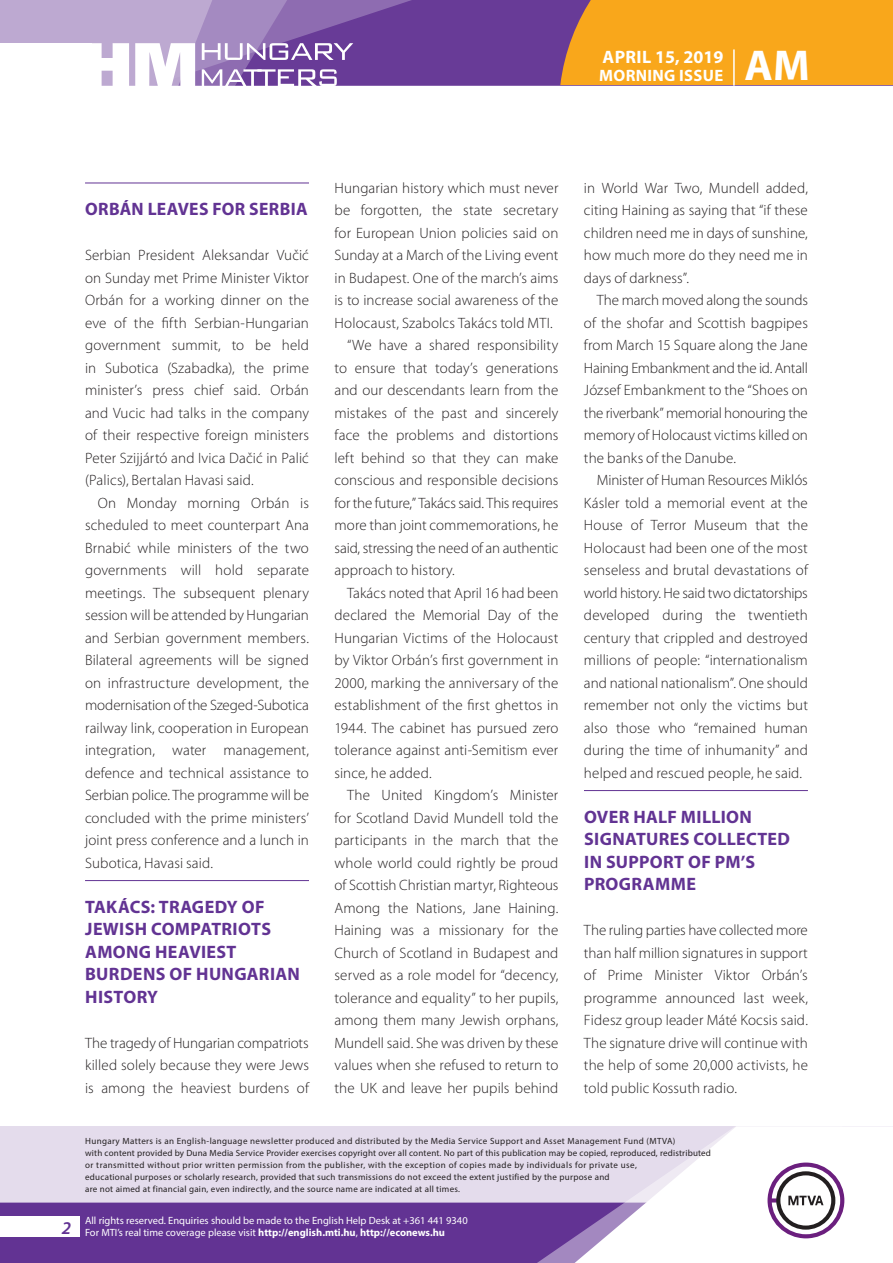
<style>
.page{position:relative;width:893px;height:1263px;background:#fff}
.page>*{position:absolute;margin:0;border:0;box-sizing:border-box;transform-origin:0 0}
.t1{font:700 43.35px "Myriad Pro";color:#fff}
._01_cimsor{font:700 18px/22.5px "Myriad Pro";letter-spacing:.02em;color:#623393}
.t2{font:700 18px "Myriad Pro";letter-spacing:.01em;color:#fff}
.t3{font:italic 600 18px "Myriad Pro";color:#623393}
.t4{font:700 16.5px "Myriad Pro";letter-spacing:.02em;color:#fff}
._03_kenyer_szöveg-2{font:300 15px/22.5px "Myriad Pro";letter-spacing:.005em;color:#231f20;text-align:justify}
._03_kenyer_szöveg-1{font:300 15px/22.5px "Myriad Pro";letter-spacing:.01em;color:#231f20;text-align:justify}
.t5{font:10.5px/12px "Myriad Pro";color:#fff}
.t6{font:9px/12px "Myriad Pro";letter-spacing:.03em;color:#231f20}
.s1{font-weight:700}
</style>
<div class="page">
<div style="left:0;top:1126px;width:893px;height:137px;background:#e4dcec"></div>
<div style="left:0;top:1202px;width:506px;height:61px;background:#623393"></div>
<svg style="left:506px;top:1202px;width:69px;height:61px;background:#6b3e99"></svg>
<svg style="left:575px;top:1126px;width:318px;height:137px"></svg>
<div style="left:0;top:1216px;width:79px;height:20px;background:#fff"></div>
<div style="left:0;top:0;width:893px;height:85px;background:#683b97"></div>
<div style="left:560px;top:0;width:333px;height:85px;background:#f9a71b"></div>
<hr style="left:733px;top:49px;width:2px;height:37px;background:#fff">
<svg style="left:0;top:0;width:479px;height:86px"></svg>
<hr style="left:85px;top:183px;width:224px;height:1px;background:#623393">
<hr style="left:85px;top:880px;width:224px;height:1px;background:#623393">
<hr style="left:584px;top:790px;width:224px;height:1px;background:#623393">
<p class="t2" style="left:602px;top:45px;width:122px">April 15, 2019</p>
<p class="t4" style="left:599px;top:65px;width:125px">MORNING ISSUE</p>
<h1 class="t1" style="left:745px;top:37px;width:67px">AM</h1>
<p class="_01_cimsor" style="left:85px;top:197px;width:224px">ORBÁN LEAVES FOR SERBIA</p>
<p class="_03_kenyer_szöveg-1" style="left:85px;top:244px;width:225px">Serbian President Aleksandar Vučić on Sunday met Prime Minister Viktor Orbán for a working dinner on the eve of the fifth Serbian-Hungarian government summit, to be held in Subotica (Szabadka), the prime minister’s press chief said. Orbán and Vucic had talks in the company of their respective foreign ministers Peter Szijjártó and Ivica Dačić in Palić (Palics), Bertalan Havasi said.</p>
<p class="_03_kenyer_szöveg-2" style="left:85px;top:491px;width:225px;text-indent:13px">On Monday morning Orbán is scheduled to meet counterpart Ana Brnabić while ministers of the two governments will hold separate meetings. The subsequent plenary session will be attended by Hungarian and Serbian government members.<br>Bilateral agreements will be signed on infrastructure development, the modernisation of the Szeged-Subotica railway link, cooperation in European integration, water management, defence and technical assistance to Serbian police. The programme will be concluded with the prime ministers’ joint press conference and a lunch in Subotica, Havasi said.</p>
<p class="_01_cimsor" style="left:85px;top:895px;width:216px">TAKÁCS: TRAGEDY OF<br>JEWISH COMPATRIOTS<br>AMONG HEAVIEST<br>BURDENS OF HUNGARIAN<br>HISTORY</p>
<p class="_03_kenyer_szöveg-1" style="left:85px;top:1031px;width:225px">The tragedy of Hungarian compatriots killed solely because they were Jews is among the heaviest burdens of</p>
<p class="_03_kenyer_szöveg-1" style="left:334px;top:176px;width:225px">Hungarian history which must never be forgotten, the state secretary for European Union policies said on Sunday at a March of the Living event in Budapest. One of the march’s aims is to increase social awareness of the Holocaust, Szabolcs Takács told MTI.</p>
<p class="_03_kenyer_szöveg-2" style="left:334px;top:334px;width:225px;text-indent:13px">“We have a shared responsibility to ensure that today’s generations and our descendants learn from the mistakes of the past and sincerely face the problems and distortions left behind so that they can make conscious and responsible decisions for the future,” Takács said. This requires more than joint commemorations, he said, stressing the need of an authentic approach to history.</p>
<p class="_03_kenyer_szöveg-2" style="left:334px;top:581px;width:225px;text-indent:13px">Takács noted that April 16 had been declared the Memorial Day of the Hungarian Victims of the Holocaust by Viktor Orbán’s first government in 2000, marking the anniversary of the establishment of the first ghettos in 1944. The cabinet has pursued zero tolerance against anti-Semitism ever since, he added.</p>
<p class="_03_kenyer_szöveg-2" style="left:334px;top:784px;width:225px;text-indent:13px">The United Kingdom’s Minister for Scotland David Mundell told the participants in the march that the whole world could rightly be proud of Scottish Christian martyr, Righteous Among the Nations, Jane Haining.<br>Haining was a missionary for the Church of Scotland in Budapest and served as a role model for “decency, tolerance and equality” to her pupils, among them many Jewish orphans, Mundell said. She was driven by these values when she refused to return to the UK and leave her pupils behind</p>
<p class="_03_kenyer_szöveg-2" style="left:584px;top:176px;width:225px">in World War Two, Mundell added, citing Haining as saying that “if these children need me in days of sunshine, how much more do they need me in days of darkness”.</p>
<p class="_03_kenyer_szöveg-2" style="left:584px;top:289px;width:225px;text-indent:13px">The march moved along the sounds of the shofar and Scottish bagpipes from March 15 Square along the Jane Haining Embankment and the id. Antall József Embankment to the “Shoes on the riverbank” memorial honouring the memory of Holocaust victims killed on the banks of the Danube.</p>
<p class="_03_kenyer_szöveg-2" style="left:584px;top:469px;width:225px;text-indent:13px">Minister of Human Resources Miklós Kásler told a memorial event at the House of Terror Museum that the Holocaust had been one of the most senseless and brutal devastations of world history. He said two dictatorships developed during the twentieth century that crippled and destroyed millions of people: “internationalism and national nationalism”. One should remember not only the victims but also those who “remained human during the time of inhumanity” and helped and rescued people, he said.</p>
<p class="_01_cimsor" style="left:584px;top:805px;width:121px">OVER HALF MILLI</p>
<p class="_01_cimsor" style="left:584px;top:805px;width:207px;text-indent:142px">ON<br>SIGNATURES COLLECTED<br>IN SUPPORT OF PM’S<br>PROGRAMME</p>
<p class="_03_kenyer_szöveg-1" style="left:584px;top:919px;width:225px">The ruling parties have collected more than half million signatures in support of Prime Minister Viktor Orbán’s programme announced last week, Fidesz group leader Máté Kocsis said.<br>The signature drive will continue with the help of some 20,000 activists, he told public Kossuth radio.</p>
<p class="t3" style="left:62px;top:1217px;width:11px">2</p>
<p class="t6" style="left:85px;top:1134px;width:627px">Hungary Matters is an English-language newsletter produced and distributed by the Media Service Support and Asset Management Fund (MTVA)<br>with content provided by Duna Media Service Provider exercises copyright over all content. No part of this publication may be copied, reproduced, redistributed or transmitted without prior written permission from the publisher, with the exception of copies made by individuals for private use,<br>educational purposes or scholarly research, provided that such transmissions do not exceed the extent justified by the purpose and<br>are not aimed at financial gain, even indirectly, and the source name are indicated at all times.</p>
<p class="t5" style="left:85px;top:1214px;width:384px">All rights reserved. Enquiries should be made to the English Help Desk at +361 441 9340<br>For MTI’s real time coverage please visit <span class="s1">http://english.mti.hu</span>, <span class="s1">http://econews.hu</span></p>
</div>
